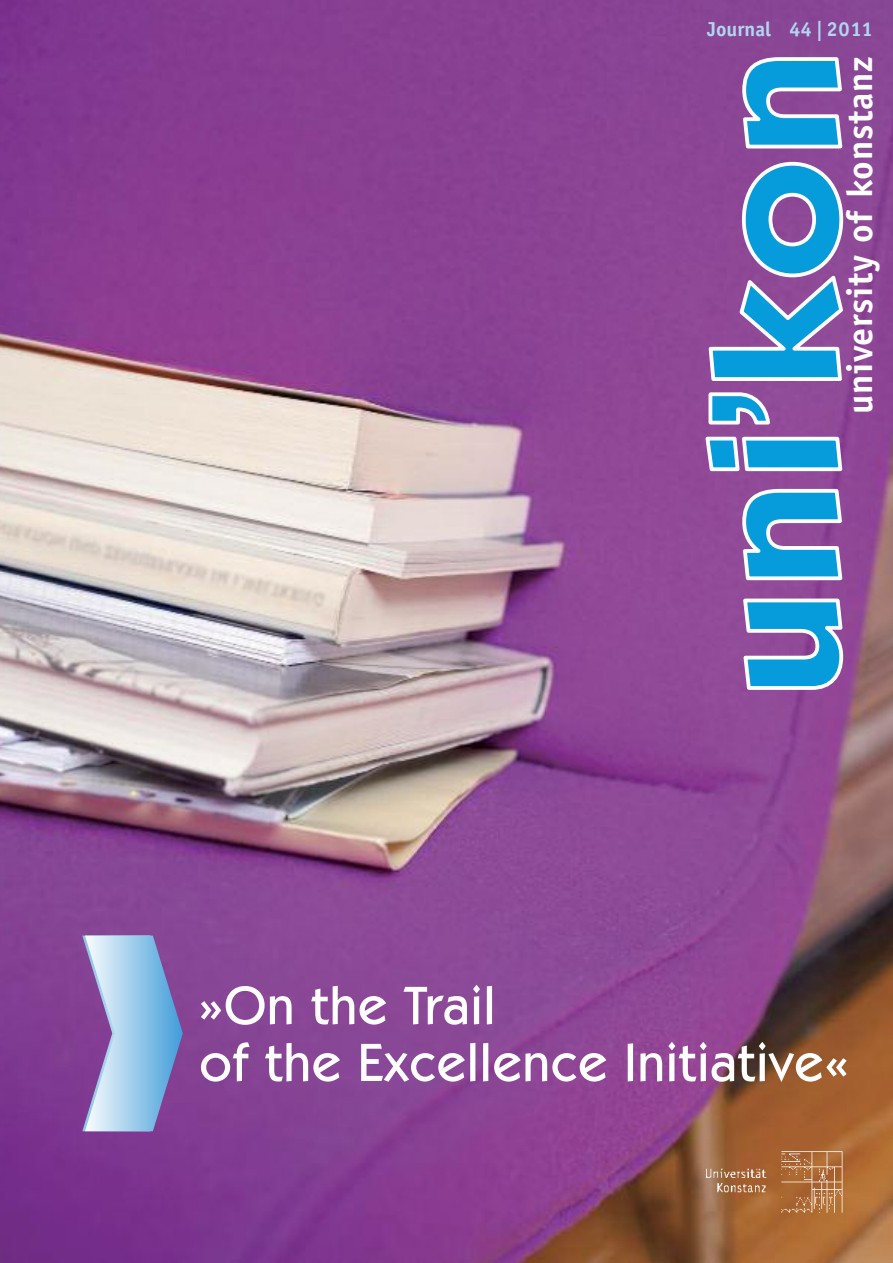
<style>
.page{position:relative;width:893px;height:1263px;background:#fff}
.page>*{position:absolute;margin:0;border:0;box-sizing:border-box;transform-origin:0 0}
.t1{font:500 54px/57px "Kabel IT Cby BT";letter-spacing:.025em;color:#fff}
.t2{font:700 36px "Officina Sans";letter-spacing:.02em;color:#fff}
.t3{font:700 20.25px "Officina Sans";color:#b1d6ef}
</style>
<div class="page">
<img style="left:0;top:0;width:893px;height:1263px">
<svg style="left:741px;top:596px;width:104px;height:96px;background:#5d95cd"></svg>
<svg style="left:740px;top:487px;width:105px;height:95px;background:#5d95cd"></svg>
<svg style="left:705px;top:435px;width:140px;height:38px"></svg>
<svg style="left:707px;top:390px;width:65px;height:36px"></svg>
<svg style="left:706px;top:160px;width:139px;height:223px;background:#6780be"></svg>
<svg style="left:740px;top:55px;width:105px;height:96px;background:#5c94cc"></svg>
<img style="left:703px;top:1149px;width:141px;height:65px">
<svg style="left:82px;top:935px;width:101px;height:196px;background:#95a1d0"></svg>
<p class="t3" style="left:707px;top:21px;width:167px">Journal 44 | 2011</p>
<p class="t2" style="left:846px;top:414px;width:359px;rotate:-90deg">university of konstanz</p>
<p class="t1" style="left:200px;top:982px;width:650px">»On the Trail<br>of the Excellence Initiative«</p>
</div>
